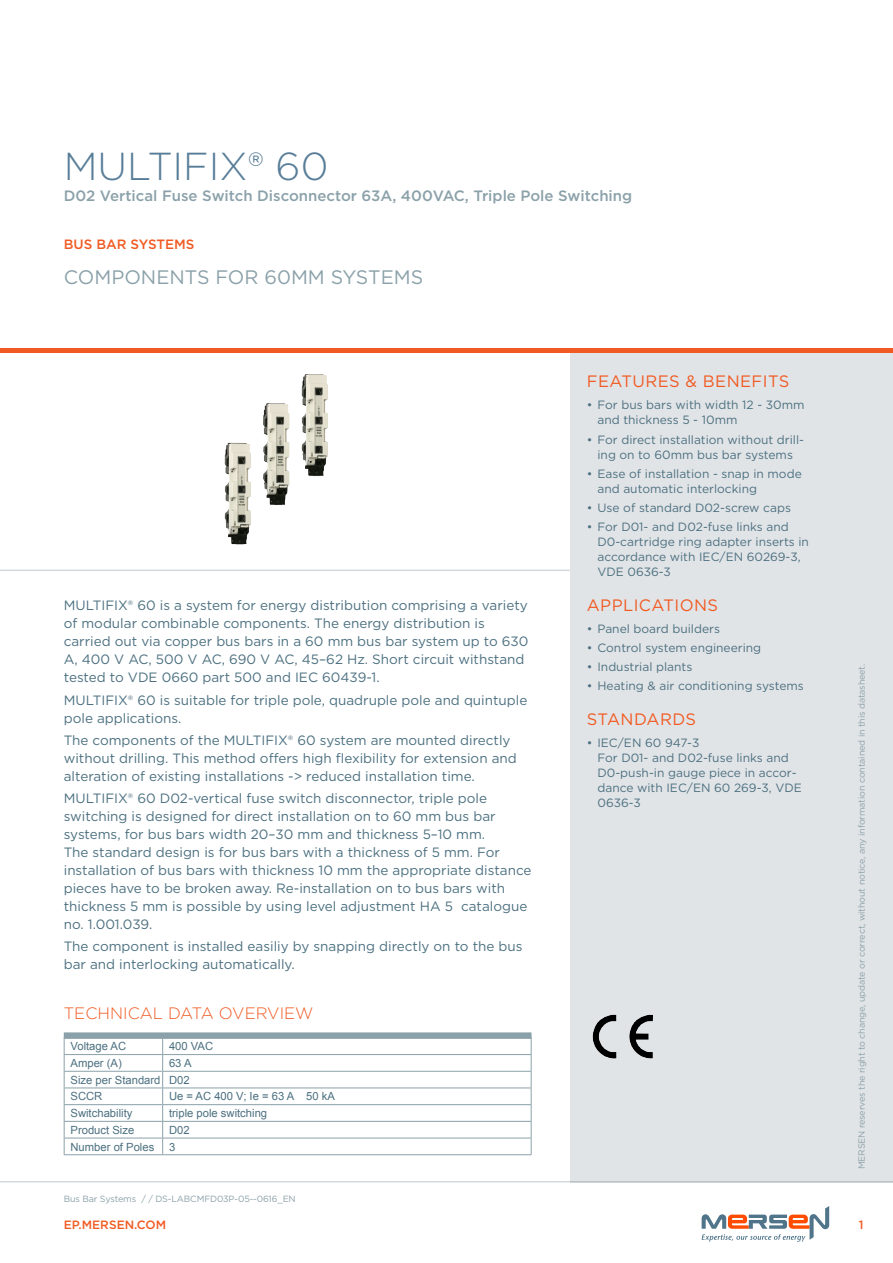
<style>
.page{position:relative;width:893px;height:1263px;background:#fff}
.page>*{position:absolute;margin:0;border:0;box-sizing:border-box;transform-origin:0 0}
.t1{font:300 39px "Gotham";color:#587d98}
.t2{font:19.5px "Gotham";color:#8ba1a9}
.t3{font:16.5px "Gotham";letter-spacing:.025em;color:#f15a22}
.t4{font:300 16.5px "Gotham";color:#f15a22}
.t5{font:500 15px "Gotham";color:#8ba1a9}
.t6{font:13.5px/18px "Gotham";color:#4c7080}
.t7{font:500 13.5px "Gotham";color:#f15a22}
.t8{font:12px/15px "Gotham";color:#4c7080}
.t9{font:500 12px "Gotham";color:#f15a22}
.t10{font:11.25px/16.6px "Arial";color:#4c7080}
.t11{font:9px "Gotham";letter-spacing:-.015em;color:#8ba1a9}
</style>
<div class="page">
<hr style="left:0;top:1181px;width:893px;height:1px;background:#bec8cd">
<div style="left:570px;top:353px;width:323px;height:829px;background:#e1e4e7"></div>
<hr style="left:0;top:349px;width:893px;height:4px;background:#f15a22">
<hr style="left:0;top:570px;width:570px;height:1px;background:#bec8cd">
<img style="left:592px;top:1014px;width:61px;height:45px">
<svg style="left:702px;top:1206px;width:127px;height:36px"></svg>
<div style="left:64px;top:1032px;width:467px;height:7px;background:#8ba1a9"></div>
<hr style="left:64px;top:1054px;width:99px;height:1px;background:#8ba1a9">
<hr style="left:163px;top:1054px;width:368px;height:1px;background:#8ba1a9">
<hr style="left:64px;top:1071px;width:99px;height:1px;background:#8ba1a9">
<hr style="left:163px;top:1071px;width:368px;height:1px;background:#8ba1a9">
<hr style="left:64px;top:1087px;width:99px;height:1px;background:#8ba1a9">
<hr style="left:163px;top:1087px;width:368px;height:1px;background:#8ba1a9">
<hr style="left:64px;top:1104px;width:99px;height:1px;background:#8ba1a9">
<hr style="left:163px;top:1104px;width:368px;height:1px;background:#8ba1a9">
<hr style="left:64px;top:1121px;width:99px;height:1px;background:#8ba1a9">
<hr style="left:163px;top:1121px;width:368px;height:1px;background:#8ba1a9">
<hr style="left:64px;top:1138px;width:99px;height:1px;background:#8ba1a9">
<svg style="left:64px;top:1039px;width:1px;height:115px"></svg>
<hr style="left:64px;top:1154px;width:99px;height:1px;background:#8ba1a9">
<hr style="left:163px;top:1138px;width:368px;height:1px;background:#8ba1a9">
<svg style="left:162px;top:1039px;width:1px;height:115px"></svg>
<svg style="left:531px;top:1038px;width:1px;height:116px"></svg>
<hr style="left:163px;top:1154px;width:368px;height:1px;background:#8ba1a9">
<img style="left:263px;top:374px;width:65px;height:131px">
<h1 class="t1" style="left:64px;top:142px;width:266px">MULTIFIX® 60</h1>
<p class="t5" style="left:64px;top:186px;width:570px">D02 Vertical Fuse Switch Disconnector 63A, 400VAC, Triple Pole Switching</p>
<p class="t7" style="left:64px;top:235px;width:132px">BUS BAR SYSTEMS</p>
<h2 class="t2" style="left:64px;top:264px;width:361px">COMPONENTS FOR 60MM SYSTEMS</h2>
<p class="t6" style="left:64px;top:596px;width:466px">MULTIFIX® 60 is a system for energy distribution comprising a variety of modular combinable components. The energy distribution is carried out via copper bus bars in a 60 mm bus bar system up to 630<br>A, 400 V AC, 500 V AC, 690 V AC, 45–62 Hz. Short circuit withstand tested to VDE 0660 part 500 and IEC 60439-1.</p>
<p class="t6" style="left:64px;top:690px;width:465px">MULTIFIX® 60 is suitable for triple pole, quadruple pole and quintuple pole applications.</p>
<p class="t6" style="left:64px;top:731px;width:455px">The components of the MULTIFIX® 60 system are mounted directly without drilling. This method offers high flexibility for extension and alteration of existing installations -&gt; reduced installation time.</p>
<p class="t6" style="left:64px;top:789px;width:469px">MULTIFIX® 60 D02-vertical fuse switch disconnector, triple pole switching is designed for direct installation on to 60 mm bus bar systems, for bus bars width 20–30 mm and thickness 5–10 mm.<br>The standard design is for bus bars with a thickness of 5 mm. For installation of bus bars with thickness 10 mm the appropriate distance pieces have to be broken away. Re-installation on to bus bars with thickness 5 mm is possible by using level adjustment HA 5 catalogue no. 1.001.039.</p>
<p class="t6" style="left:64px;top:937px;width:460px">The component is installed easiliy by snapping directly on to the bus bar and interlocking automatically.</p>
<p class="t4" style="left:64px;top:1002px;width:251px">TECHNICAL DATA OVERVIEW</p>
<p class="t10" style="left:71px;top:1038px;width:57px">Voltage AC</p>
<p class="t10" style="left:169px;top:1038px;width:46px">400 VAC</p>
<p class="t10" style="left:71px;top:1055px;width:53px">Amper (A)</p>
<p class="t10" style="left:71px;top:1055px;width:123px;text-indent:99px">63 A<br>Size per Standard D02<br>SCCR</p>
<p class="t10" style="left:169px;top:1088px;width:167px">Ue = AC 400 V; Ie = 63 A 50 kA</p>
<p class="t10" style="left:71px;top:1105px;width:63px">Switchability</p>
<p class="t10" style="left:169px;top:1105px;width:100px">triple pole switching</p>
<p class="t10" style="left:71px;top:1122px;width:65px">Product Size</p>
<p class="t10" style="left:169px;top:1122px;width:22px">D02</p>
<p class="t10" style="left:71px;top:1138px;width:85px">Number of Poles</p>
<p class="t10" style="left:169px;top:1138px;width:8px">3</p>
<p class="t3" style="left:587px;top:371px;width:204px">FEATURES &amp; BENEFITS</p>
<p class="t8" style="left:597px;top:397px;width:209px;text-indent:-11px">• For bus bars with width 12 - 30mm and thickness 5 - 10mm</p>
<p class="t8" style="left:587px;top:432px;width:219px;text-align:center">• For direct installation without drill&shy;ing on to 60mm bus bar systems</p>
<p class="t8" style="left:597px;top:466px;width:206px;text-indent:-11px">• Ease of installation - snap in mode and automatic interlocking</p>
<p class="t8" style="left:587px;top:500px;width:206px">• Use of standard D02-screw caps</p>
<p class="t8" style="left:597px;top:519px;width:213px;text-indent:-11px">• For D01- and D02-fuse links and<br>D0-cartridge ring adapter inserts in accordance with IEC/EN 60269-3,<br>VDE 0636-3</p>
<p class="t3" style="left:587px;top:594px;width:133px">APPLICATIONS</p>
<p class="t8" style="left:587px;top:621px;width:135px">• Panel board builders</p>
<p class="t8" style="left:587px;top:640px;width:176px">• Control system engineering</p>
<p class="t8" style="left:587px;top:659px;width:107px">• Industrial plants</p>
<p class="t8" style="left:587px;top:678px;width:219px">• Heating &amp; air conditioning systems</p>
<p class="t3" style="left:587px;top:708px;width:111px">STANDARDS</p>
<p class="t8" style="left:597px;top:735px;width:206px;text-indent:-11px">• IEC/EN 60 947-3<br>For D01- and D02-fuse links and<br>D0-push-in gauge piece in accor&shy;dance with IEC/EN 60 269-3, VDE<br>0636-3</p>
<p class="t11" style="left:856px;top:1169px;width:507px;rotate:-90deg">MERSEN reserves the right to change, update or correct, without notice, any information contained in this datasheet.</p>
<p class="t11" style="left:64px;top:1193px;width:233px">Bus Bar Systems / / DS-LABCMFD03P-05--0616_EN</p>
<p class="t9" style="left:64px;top:1217px;width:104px">EP.MERSEN.COM</p>
<p class="t9" style="left:859px;top:1217px;width:6px">1</p>
</div>
